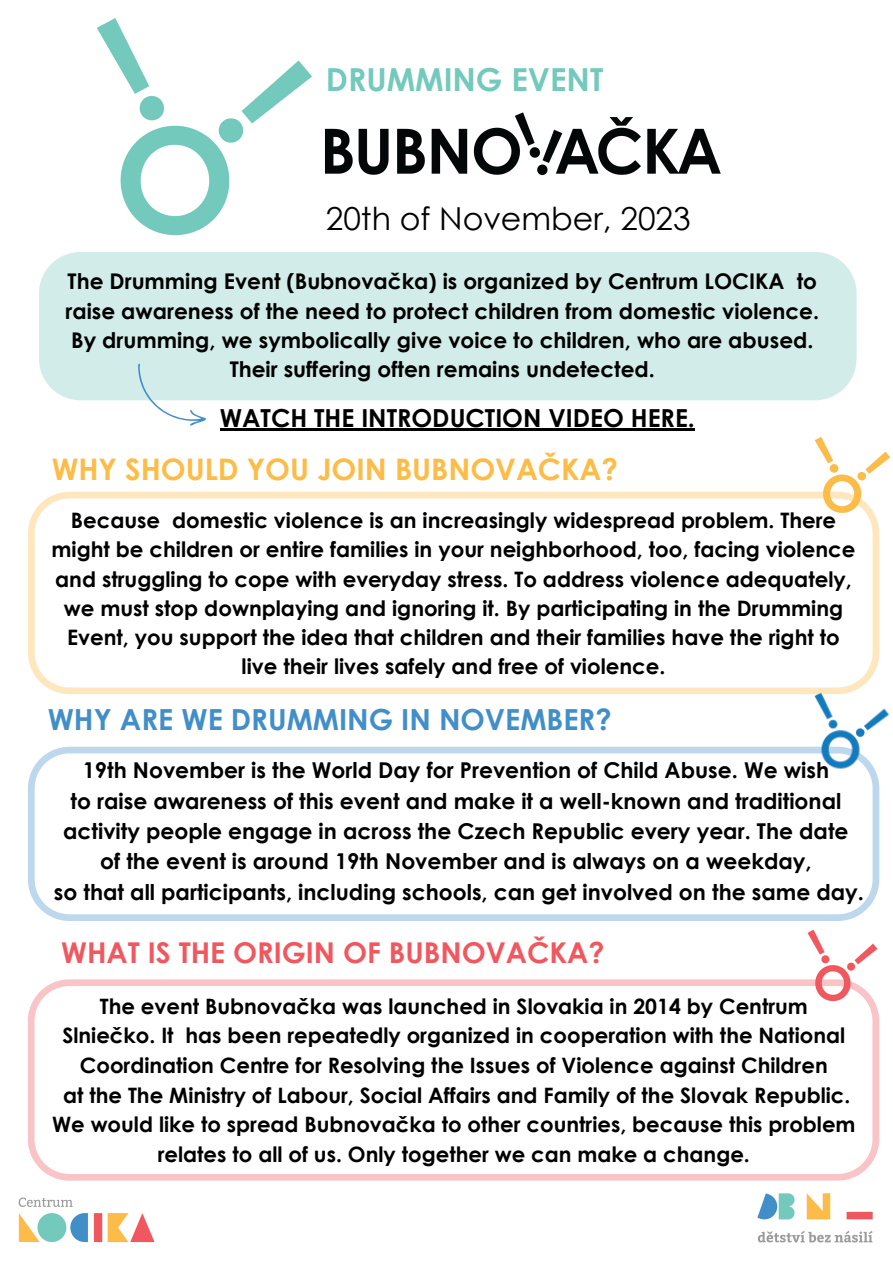
<style>
.page{position:relative;width:893px;height:1264px;background:#fff}
.page>*{position:absolute;margin:0;border:0;box-sizing:border-box;transform-origin:0 0}
.t1{font:31.65px "Century Gothic";color:#000}
.t2{font:700 31.65px "Century Gothic";color:#73c9bb}
.t3{font:700 29.7px "Century Gothic";color:#fdbc47}
.t4{font:700 29.1px "Century Gothic";color:#428ec9}
.t5{font:700 28.65px "Century Gothic";color:#f0575f}
.t6{font:700 24.75px "Century Gothic";color:#000}
.t7{font:700 21.75px "Century Gothic";color:#000}
.t8{font:700 21.6px/29.2px "Century Gothic";color:#000;text-align:center}
.t9{font:700 21.3px/29.2px "Century Gothic";color:#000;text-align:center}
.t10{font:700 21.15px/29.7px "Century Gothic";color:#000;text-align:center}
</style>
<div class="page">
<img style="left:325px;top:112px;width:396px;height:64px">
<img style="left:97px;top:18px;width:215px;height:218px">
<div style="left:39px;top:252px;width:817px;height:148px;background:#d2ede9"></div>
<img style="left:18px;top:1112px;width:240px;height:131px">
<img style="left:664px;top:1112px;width:216px;height:131px">
<svg style="left:119px;top:362px;width:91px;height:64px"></svg>
<hr style="left:220px;top:429px;width:474px;height:2px;background:#000">
<svg style="left:28px;top:746px;width:851px;height:175px"></svg>
<svg style="left:28px;top:979px;width:851px;height:201px"></svg>
<img style="left:810px;top:694px;width:79px;height:79px">
<img style="left:812px;top:437px;width:78px;height:55px">
<svg style="left:28px;top:492px;width:851px;height:202px"></svg>
<img style="left:805px;top:929px;width:74px;height:74px">
<p class="t2" style="left:326px;top:59px;width:279px">DRUMMING EVENT</p>
<p class="t1" style="left:326px;top:198px;width:366px">20th of November, 2023</p>
<p class="t8" style="left:65px;top:266px;width:755px">The Drumming Event (Bubnovačka) is organized by Centrum LOCIKA to raise awareness of the need to protect children from domestic violence.<br>By drumming, we symbolically give voice to children, who are abused.<br>Their suffering often remains undetected.</p>
<p class="t6" style="left:220px;top:402px;width:476px">WATCH THE INTRODUCTION VIDEO HERE.</p>
<p class="t3" style="left:52px;top:450px;width:567px">WHY SHOULD YOU JOIN BUBNOVAČKA?</p>
<p class="t9" style="left:52px;top:505px;width:805px">Because domestic violence is an increasingly widespread problem. There might be children or entire families in your neighborhood, too, facing violence and struggling to cope with everyday stress. To address violence adequately, we must stop downplaying and ignoring it. By participating in the Drumming Event, you support the idea that children and their families have the right to live their lives safely and free of violence.</p>
<p class="t4" style="left:48px;top:700px;width:565px">WHY ARE WE DRUMMING IN NOVEMBER?</p>
<p class="t7" style="left:83px;top:756px;width:747px">19th November is the World Day for Prevention of Child Abuse. We wish</p>
<p class="t7" style="left:70px;top:786px;width:772px">to raise awareness of this event and make it a well-known and traditional</p>
<p class="t7" style="left:63px;top:817px;width:786px">activity people engage in across the Czech Republic every year. The date</p>
<p class="t7" style="left:100px;top:847px;width:713px">of the event is around 19th November and is always on a weekday,</p>
<p class="t7" style="left:54px;top:878px;width:811px">so that all participants, including schools, can get involved on the same day.</p>
<p class="t5" style="left:61px;top:934px;width:544px">WHAT IS THE ORIGIN OF BUBNOVAČKA?</p>
<p class="t10" style="left:62px;top:990px;width:784px">The event Bubnovačka was launched in Slovakia in 2014 by Centrum<br>Slniečko. It has been repeatedly organized in cooperation with the National<br>Coordination Centre for Resolving the Issues of Violence against Children</p>
<p class="t10" style="left:52px;top:1079px;width:805px">at the The Ministry of Labour, Social Affairs and Family of the Slovak Republic.<br>We would like to spread Bubnovačka to other countries, because this problem relates to all of us. Only together we can make a change.</p>
</div>
